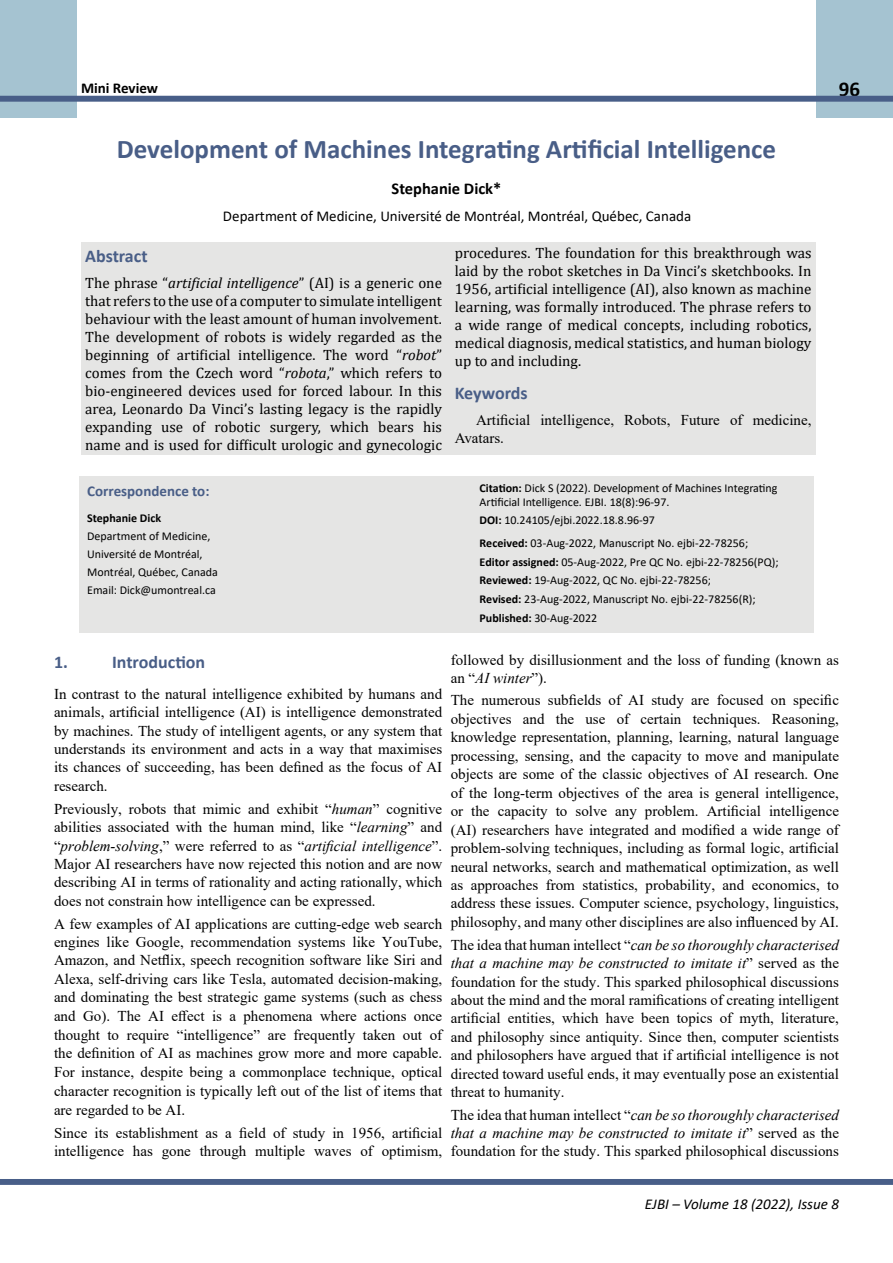
<style>
.page{position:relative;width:893px;height:1263px;background:#fff}
.page>*{position:absolute;margin:0;border:0;box-sizing:border-box;transform-origin:0 0}
.t1{font:700 27px "Calibri";color:#495e87}
.t2{font:700 21px "Calibri";color:#000}
.t3{font:700 18px "Calibri";color:#495e87}
.t4{font:700 16.5px "Calibri";color:#000}
.t5{font:15px/18.5px "Times New Roman";color:#000;text-align:justify}
.t6{font:15px/18px "Cambria";color:#000;text-align:justify}
.t7{font:15px "Calibri";color:#000}
.t8{font:italic 15px "Calibri";color:#000}
.t9{font:700 15px "Calibri";color:#495e87}
.t10{font:700 15px "Calibri";color:#000}
.t11{font:12px/18.6px "Calibri";color:#000}
.t12{font:700 12px "Calibri";color:#000}
.s1{font-style:italic}
.s2{font-weight:700}
</style>
<div class="page">
<div style="left:0;top:1179px;width:893px;height:6px;background:#485e88"></div>
<div style="left:0;top:0;width:76px;height:118px;background:#a5c3d1"></div>
<div style="left:816px;top:0;width:77px;height:118px;background:#a5c3d1"></div>
<div style="left:0;top:96px;width:893px;height:6px;background:#485e88"></div>
<div style="left:81px;top:242px;width:735px;height:213px;background:#e5e5e4"></div>
<div style="left:79px;top:476px;width:735px;height:157px;background:#e5e5e4"></div>
<p class="t10" style="left:81px;top:77px;width:79px">Mini Review</p>
<h2 class="t2" style="left:839px;top:74px;width:23px">96</h2>
<h1 class="t1" style="left:117px;top:130px;width:661px">Development of Machines Integrating Artificial Intelligence</h1>
<p class="t4" style="left:391px;top:177px;width:111px">Stephanie Dick*</p>
<p class="t7" style="left:223px;top:206px;width:470px">Department of Medicine, Université de Montréal, Montréal, Québec, Canada</p>
<p class="t3" style="left:85px;top:243px;width:64px">Abstract</p>
<p class="t6" style="left:85px;top:274px;width:358px">The phrase “<span class="s1">artificial intelligence</span>” (AI) is a generic one that refers to the use of a computer to simulate intelligent behaviour with the least amount of human involvement.<br>The development of robots is widely regarded as the beginning of artificial intelligence. The word “<span class="s1">robot</span>” comes from the Czech word “<span class="s1">robota</span>,” which refers to bio-engineered devices used for forced labour. In this area, Leonardo Da Vinci’s lasting legacy is the rapidly expanding use of robotic surgery, which bears his name and is used for difficult urologic and gynecologic</p>
<p class="t6" style="left:455px;top:244px;width:358px">procedures. The foundation for this breakthrough was laid by the robot sketches in Da Vinci’s sketchbooks. In 1956, artificial intelligence (AI), also known as machine learning, was formally introduced. The phrase refers to a wide range of medical concepts, including robotics, medical diagnosis, medical statistics, and human biology up to and including.</p>
<p class="t3" style="left:455px;top:380px;width:75px">Keywords</p>
<p class="t5" style="left:455px;top:411px;width:358px;line-height:18px;text-indent:21px">Artificial intelligence, Robots, Future of medicine,<br>Avatars.</p>
<p class="t11" style="left:480px;top:480px;width:299px;line-height:14.4px"><span class="s2">Citation:</span> Dick S (2022). Development of Machines Integrating<br>Artificial Intelligence. EJBI. 18(8):96-97.</p>
<p class="t11" style="left:480px;top:508px;width:270px;line-height:23px"><span class="s2">DOI:</span> 10.24105/ejbi.2022.18.8.96-97<br><span class="s2">Received:</span> 03-Aug-2022, Manuscript No. ejbi-22-78256;</p>
<p class="t11" style="left:480px;top:552px;width:301px"><span class="s2">Editor assigned:</span> 05-Aug-2022, Pre QC No. ejbi-22-78256(PQ); <span class="s2">Reviewed:</span> 19-Aug-2022, QC No. ejbi-22-78256;<br><span class="s2">Revised:</span> 23-Aug-2022, Manuscript No. ejbi-22-78256(R); <span class="s2">Published:</span> 30-Aug-2022</p>
<p class="t9" style="left:87px;top:480px;width:124px">Correspondence to:</p>
<p class="t12" style="left:87px;top:510px;width:75px">Stephanie Dick</p>
<p class="t11" style="left:87px;top:527px;width:132px;line-height:18px">Department of Medicine,<br>Université de Montréal,<br>Montréal, Québec, Canada<br>Email: Dick@umontreal.ca</p>
<p class="t5" style="left:451px;top:650px;width:390px;line-height:18px">followed by disillusionment and the loss of funding (known as an “<span class="s1">AI winter</span>”).</p>
<p class="t5" style="left:451px;top:691px;width:390px">The numerous subfields of AI study are focused on specific objectives and the use of certain techniques. Reasoning, knowledge representation, planning, learning, natural language processing, sensing, and the capacity to move and manipulate objects are some of the classic objectives of AI research. One of the long-term objectives of the area is general intelligence, or the capacity to solve any problem. Artificial intelligence (AI) researchers have integrated and modified a wide range of problem-solving techniques, including as formal logic, artificial neural networks, search and mathematical optimization, as well as approaches from statistics, probability, and economics, to address these issues. Computer science, psychology, linguistics, philosophy, and many other disciplines are also influenced by AI.</p>
<p class="t5" style="left:451px;top:935px;width:390px">The idea that human intellect “<span class="s1">can be so thoroughly characterised that a machine may be constructed to imitate it</span>” served as the foundation for the study. This sparked philosophical discussions about the mind and the moral ramifications of creating intelligent artificial entities, which have been topics of myth, literature, and philosophy since antiquity. Since then, computer scientists and philosophers have argued that if artificial intelligence is not directed toward useful ends, it may eventually pose an existential threat to humanity.</p>
<p class="t5" style="left:451px;top:1105px;width:390px;line-height:18px">The idea that human intellect “<span class="s1">can be so thoroughly characterised that a machine may be constructed to imitate it</span>” served as the foundation for the study. This sparked philosophical discussions</p>
<p class="t3" style="left:54px;top:649px;width:15px">1.</p>
<p class="t3" style="left:112px;top:649px;width:95px">Introduction</p>
<p class="t5" style="left:54px;top:684px;width:390px">In contrast to the natural intelligence exhibited by humans and animals, artificial intelligence (AI) is intelligence demonstrated by machines. The study of intelligent agents, or any system that understands its environment and acts in a way that maximises its chances of succeeding, has been defined as the focus of AI research.</p>
<p class="t5" style="left:54px;top:799px;width:390px">Previously, robots that mimic and exhibit “<span class="s1">human</span>” cognitive abilities associated with the human mind, like “<span class="s1">learning</span>” and “<span class="s1">problem-solving</span>,” were referred to as “<span class="s1">artificial intelligence</span>”.<br>Major AI researchers have now rejected this notion and are now describing AI in terms of rationality and acting rationally, which does not constrain how intelligence can be expressed.</p>
<p class="t5" style="left:54px;top:914px;width:390px">A few examples of AI applications are cutting-edge web search engines like Google, recommendation systems like YouTube, Amazon, and Netflix, speech recognition software like Siri and Alexa, self-driving cars like Tesla, automated decision-making, and dominating the best strategic game systems (such as chess and Go). The AI effect is a phenomena where actions once thought to require “intelligence” are frequently taken out of the definition of AI as machines grow more and more capable.<br>For instance, despite being a commonplace technique, optical character recognition is typically left out of the list of items that are regarded to be AI.</p>
<p class="t5" style="left:54px;top:1123px;width:390px">Since its establishment as a field of study in 1956, artificial intelligence has gone through multiple waves of optimism,</p>
<p class="t8" style="left:645px;top:1193px;width:196px">EJBI – Volume 18 (2022), Issue 8</p>
</div>
